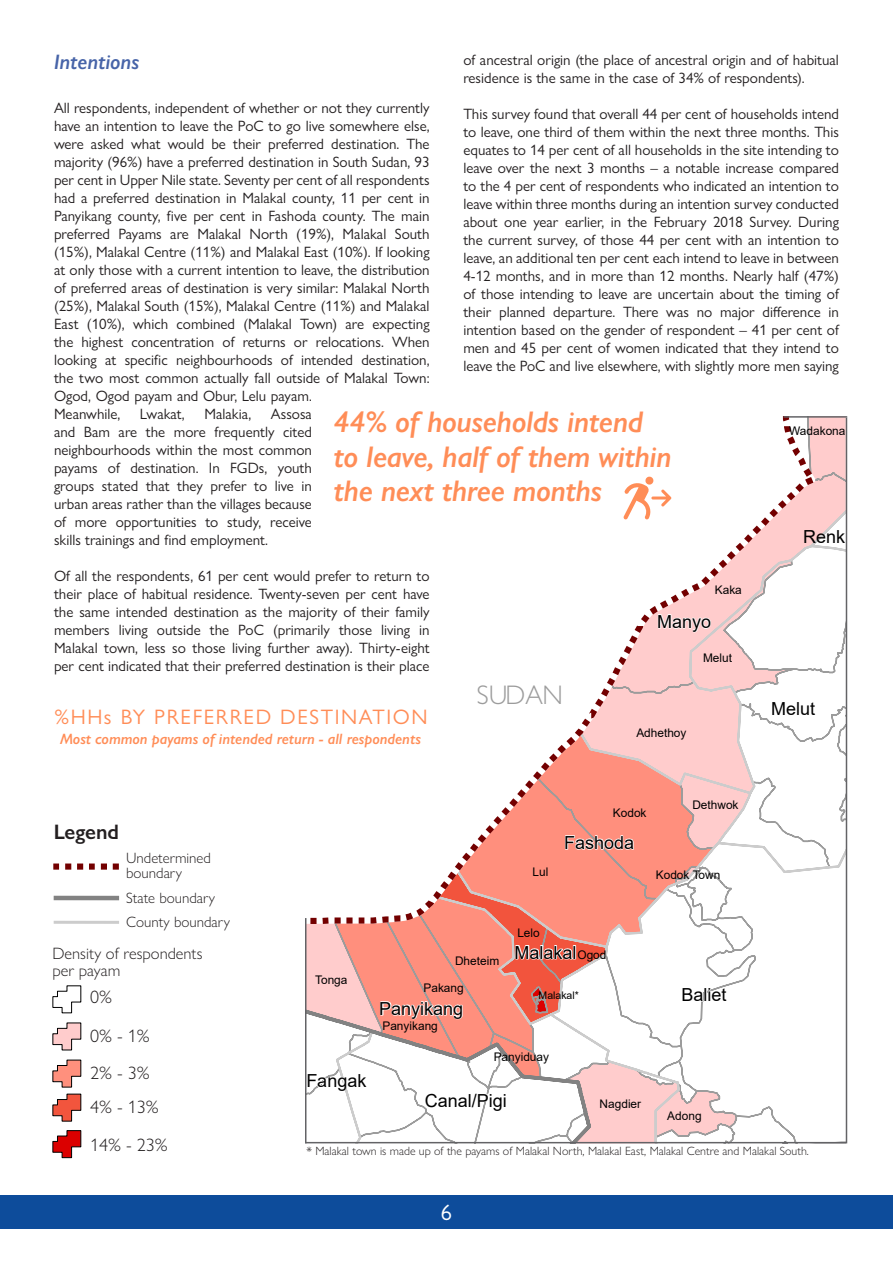
<style>
.page{position:relative;width:893px;height:1263px;background:#fff}
.page>*{position:absolute;margin:0;border:0;box-sizing:border-box;transform-origin:0 0}
.t1{font:italic 600 30px/34.5px "Gill Sans Nova";letter-spacing:-.01em;color:#ff8d57}
.t2{font:300 27px "Gill Sans Nova";letter-spacing:-.005em;color:#9c9c9c}
.t3{font:22.5px "Gill Sans Nova";color:#fff}
.t4{font:21px "Gill Sans Nova";letter-spacing:.075em;color:#ff8d57}
.t5{font:italic 600 21px "Gill Sans Nova";color:#4764a8}
.t6{font:600 21px "Gill Sans Nova";color:#231f20}
.t7{font:18px "Arial";color:#000}
.t8{font:300 18px/39.2px "Gill Sans Nova";color:#231f20}
.t9{font:300 16.5px/16.5px "Gill Sans Nova";color:#231f20}
.t10{font:15px/18px "Gill Sans Nova";color:#231f20;text-align:justify}
.t11{font:italic 600 15px "Gill Sans Nova";color:#ff8d57}
.t12{font:300 15px/24px "Gill Sans Nova";color:#231f20}
.t13{font:300 12px "Gill Sans Nova";color:#231f20}
.t14{font:11.85px "Arial";color:#000}
.t15{font:10.5px "Arial";color:#000}
</style>
<div class="page">
<div style="left:0;top:1195px;width:893px;height:34px;background:#0d4c9b"></div>
<svg style="left:817px;top:418px;width:29px;height:724px"></svg>
<svg style="left:624px;top:416px;width:196px;height:511px"></svg>
<svg style="left:306px;top:559px;width:511px;height:583px"></svg>
<hr style="left:305px;top:918px;width:1px;height:225px;background:#636366">
<hr style="left:846px;top:418px;width:1px;height:725px;background:#636366">
<hr style="left:305px;top:1142px;width:541px;height:1px;background:#636366">
<hr style="left:783px;top:416px;width:64px;height:2px;background:#636366">
<svg style="left:52px;top:985px;width:30px;height:28px"></svg>
<svg style="left:52px;top:1022px;width:30px;height:29px"></svg>
<svg style="left:52px;top:1059px;width:30px;height:63px"></svg>
<svg style="left:52px;top:1130px;width:30px;height:28px"></svg>
<hr style="left:54px;top:896px;width:65px;height:4px;background:#828282">
<hr style="left:54px;top:921px;width:65px;height:3px;background:#ccc">
<div style="left:53px;top:863px;width:6px;height:7px;background:#730000"></div>
<div style="left:65px;top:863px;width:6px;height:7px;background:#730000"></div>
<div style="left:77px;top:863px;width:6px;height:7px;background:#730000"></div>
<div style="left:89px;top:863px;width:6px;height:7px;background:#730000"></div>
<div style="left:101px;top:863px;width:6px;height:7px;background:#730000"></div>
<div style="left:113px;top:863px;width:6px;height:7px;background:#730000"></div>
<svg style="left:623px;top:476px;width:48px;height:43px"></svg>
<p class="t10" style="left:463px;top:51px;width:377px">of ancestral origin (the place of ancestral origin and of habitual residence is the same in the case of 34% of respondents).</p>
<p class="t10" style="left:463px;top:105px;width:377px">This survey found that overall 44 per cent of households intend to leave, one third of them within the next three months. This equates to 14 per cent of all households in the site intending to leave over the next 3 months – a notable increase compared to the 4 per cent of respondents who indicated an intention to leave within three months during an intention survey conducted about one year earlier, in the February 2018 Survey. During the current survey, of those 44 per cent with an intention to leave, an additional ten per cent each intend to leave in between 4-12 months, and in more than 12 months. Nearly half (47%) of those intending to leave are uncertain about the timing of their planned departure. There was no major difference in intention based on the gender of respondent – 41 per cent of men and 45 per cent of women indicated that they intend to leave the PoC and live elsewhere, with slightly more men saying</p>
<h3 class="t5" style="left:54px;top:49px;width:87px">Intentions</h3>
<p class="t10" style="left:54px;top:98px;width:377px;text-align:left">All respondents, independent of whether or not they currently have an intention to leave the PoC to go live somewhere else, were asked what would be their preferred destination. The majority (96%) have a preferred destination in South Sudan, 93 per cent in Upper Nile state. Seventy per cent of all respondents had a preferred destination in Malakal county, 11 per cent in Panyikang county, five per cent in Fashoda county. The main preferred Payams are Malakal North (19%), Malakal South (15%), Malakal Centre (11%) and Malakal East (10%). If looking at only those with a current intention to leave, the distribution of preferred areas of destination is very similar: Malakal North (25%), Malakal South (15%), Malakal Centre (11%) and Malakal East (10%), which combined (Malakal Town) are expecting the highest concentration of returns or relocations. When looking at specific neighbourhoods of intended destination, the two most common actually fall outside of Malakal Town:<br>Ogod, Ogod payam and Obur, Lelu payam.<br>Meanwhile,</p>
<p class="t10" style="left:54px;top:404px;width:259px;text-indent:217px">Assosa and Bam are the more frequently cited neighbourhoods within the most common payams of destination. In FGDs, youth groups stated that they prefer to live in urban areas rather than the villages because of more opportunities to study, receive skills trainings and find employment.</p>
<p class="t10" style="left:54px;top:566px;width:377px">Of all the respondents, 61 per cent would prefer to return to their place of habitual residence. Twenty-seven per cent have the same intended destination as the majority of their family members living outside the PoC (primarily those living in Malakal town, less so those living further away). Thirty-eight per cent indicated that their preferred destination is their place</p>
<p class="t10" style="left:140px;top:404px;width:46px">Lwakat,</p>
<p class="t10" style="left:204px;top:404px;width:48px">Malakia,</p>
<h1 class="t1" style="left:334px;top:404px;width:340px">44% of households intend to leave, half of them within the next three months</h1>
<p class="t14" style="left:789px;top:423px;width:58px">Wadakona</p>
<p class="t7" style="left:803px;top:524px;width:44px">Renk</p>
<p class="t14" style="left:715px;top:582px;width:29px">Kaka</p>
<p class="t7" style="left:657px;top:609px;width:55px">Manyo</p>
<p class="t14" style="left:703px;top:650px;width:31px">Melut</p>
<h3 class="t4" style="left:54px;top:704px;width:375px">%HHs BY PREFERRED DESTINATION</h3>
<p class="t11" style="left:60px;top:729px;width:362px">Most common payams of intended return - all respondents</p>
<h3 class="t6" style="left:54px;top:819px;width:67px">Legend</h3>
<p class="t12" style="left:126px;top:851px;width:86px;line-height:15px">Undetermined boundary</p>
<p class="t12" style="left:126px;top:885px;width:105px">State boundary<br>County boundary</p>
<h2 class="t2" style="left:477px;top:678px;width:88px">SUDAN</h2>
<p class="t14" style="left:636px;top:724px;width:52px">Adhethoy</p>
<p class="t14" style="left:613px;top:804px;width:35px">Kodok</p>
<p class="t14" style="left:692px;top:797px;width:48px">Dethwok</p>
<p class="t14" style="left:532px;top:863px;width:17px">Lul</p>
<p class="t7" style="left:564px;top:830px;width:72px">Fashoda</p>
<p class="t14" style="left:517px;top:924px;width:24px">Lelo</p>
<p class="t14" style="left:656px;top:867px;width:66px">Kodok Town</p>
<p class="t7" style="left:771px;top:696px;width:45px">Melut</p>
<p class="t9" style="left:52px;top:945px;width:152px">Density of respondents per payam</p>
<p class="t8" style="left:90px;top:977px;width:61px">0%<br>0% - 1%</p>
<p class="t8" style="left:90px;top:1056px;width:70px;line-height:34px">2% - 3%<br>4% - 13%</p>
<p class="t8" style="left:90px;top:1125px;width:79px">14% - 23%</p>
<p class="t14" style="left:315px;top:971px;width:34px">Tonga</p>
<p class="t7" style="left:306px;top:1069px;width:62px">Fangak</p>
<p class="t14" style="left:455px;top:952px;width:46px">Dheteim</p>
<p class="t14" style="left:423px;top:979px;width:42px">Pakang</p>
<p class="t7" style="left:379px;top:996px;width:86px">Panyikang</p>
<p class="t14" style="left:382px;top:1018px;width:57px">Panyikang</p>
<p class="t7" style="left:514px;top:940px;width:63px">Malakal</p>
<p class="t14" style="left:577px;top:947px;width:31px">Ogod</p>
<p class="t15" style="left:539px;top:988px;width:42px">Malakal*</p>
<p class="t14" style="left:494px;top:1049px;width:57px">Panyiduay</p>
<p class="t7" style="left:425px;top:1088px;width:83px">Canal/Pigi</p>
<p class="t14" style="left:600px;top:1096px;width:43px">Nagdier</p>
<p class="t7" style="left:681px;top:982px;width:46px">Baliet</p>
<p class="t14" style="left:667px;top:1108px;width:36px">Adong</p>
<p class="t13" style="left:306px;top:1144px;width:504px">* Malakal town is made up of the payams of Malakal North, Malakal East, Malakal Centre and Malakal South.</p>
<h3 class="t3" style="left:441px;top:1199px;width:13px">6</h3>
</div>
